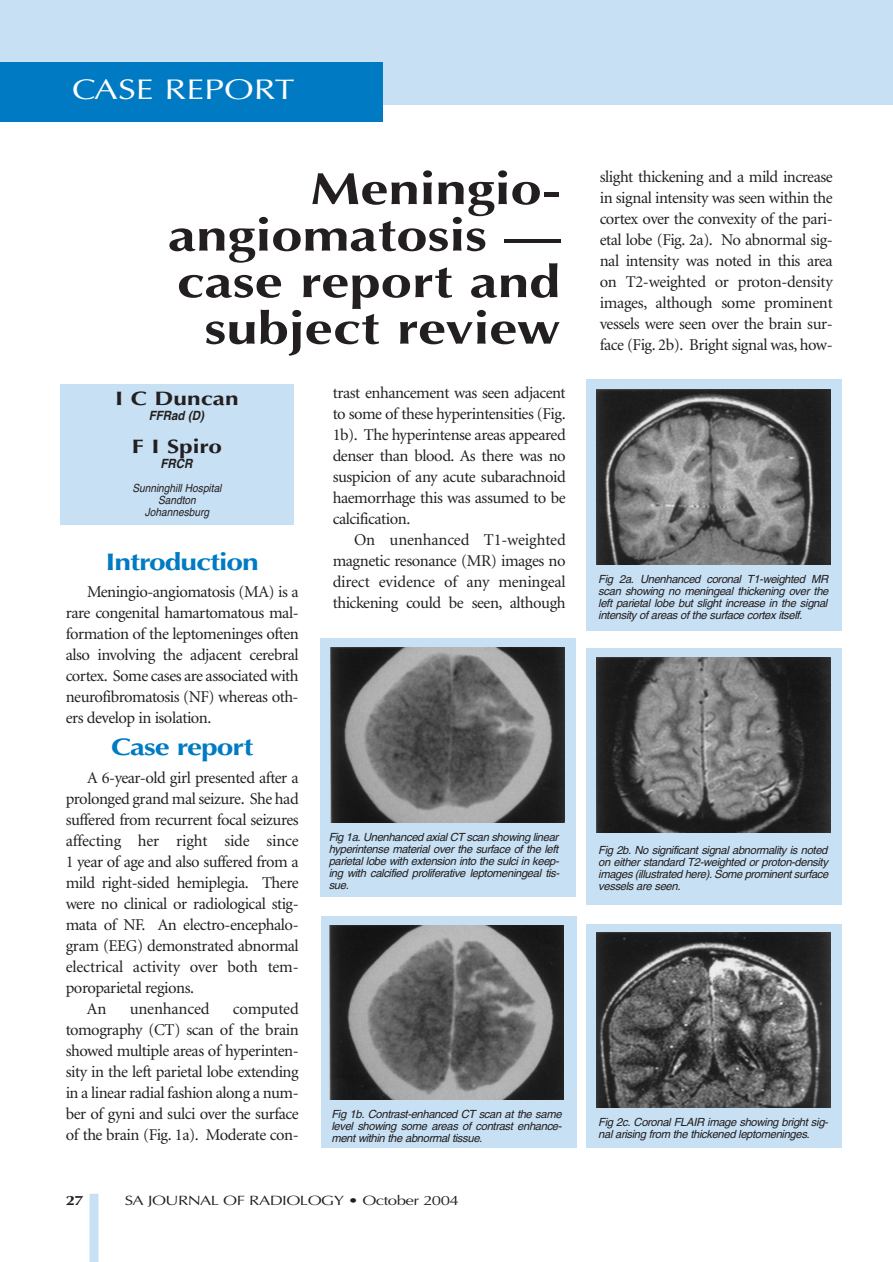
<style>
.page{position:relative;width:893px;height:1262px;background:#fff}
.page>*{position:absolute;margin:0;border:0;box-sizing:border-box;transform-origin:0 0}
.t1{font:700 45px/46.5px "Optima";color:#231f20;text-align:right;scale:1.25 1}
.t2{font:28.5px "Optima";color:#fff;scale:1.25 1}
.t3{font:700 24px "Optima";letter-spacing:-.035em;color:#007bc3;scale:1.25 1}
.t4{font:700 19.5px "Optima";color:#231f20;scale:1.25 1}
.t5{font:16.5px/21px "Minion";letter-spacing:-.03em;color:#231f20;text-align:justify}
.t6{font:16.5px "Minion";letter-spacing:-.01em;color:#231f20}
.t7{font:13.5px "Optima";letter-spacing:-.035em;color:#231f20;scale:1.25 1}
.t8{font:700 13.5px "Optima";color:#231f20;scale:1.25 1}
.t9{font:italic 700 12.75px "Helvetica";color:#231f20;scale:.9 1}
.t10{font:italic 11.25px/12px "Helvetica";letter-spacing:-.035em;color:#231f20;text-align:justify}
.t11{font:italic 11.25px/12px "Helvetica";color:#231f20;text-align:center;scale:.9 1}
</style>
<div class="page">
<div style="left:0;top:0;width:892px;height:105px;background:#c7e0f3"></div>
<div style="left:0;top:62px;width:383px;height:60px;background:#007bc3"></div>
<div style="left:89px;top:1193px;width:9px;height:69px;background:#c7e0f3"></div>
<div style="left:60px;top:384px;width:234px;height:141px;background:#c7e0f3"></div>
<div style="left:320px;top:638px;width:255px;height:258px;background:#c7e0f3"></div>
<img style="left:330px;top:648px;width:234px;height:174px">
<div style="left:586px;top:379px;width:256px;height:252px;background:#c7e0f3"></div>
<img style="left:596px;top:389px;width:234px;height:175px">
<div style="left:586px;top:648px;width:256px;height:256px;background:#c7e0f3"></div>
<img style="left:596px;top:657px;width:234px;height:176px">
<div style="left:586px;top:924px;width:256px;height:224px;background:#c7e0f3"></div>
<img style="left:596px;top:932px;width:234px;height:175px">
<div style="left:321px;top:916px;width:256px;height:232px;background:#c7e0f3"></div>
<img style="left:330px;top:925px;width:234px;height:174px">
<h2 class="t2" style="left:72px;top:77px;width:179px">CASE REPORT</h2>
<h1 class="t1" style="left:168px;top:170px;width:315px">Meningio&shy;angiomatosis — case report and subject review</h1>
<p class="t4" style="left:115px;top:391px;width:100px">I C Duncan</p>
<p class="t9" style="left:149px;top:411px;width:63px">FFRad (D)</p>
<p class="t4" style="left:132px;top:438px;width:74px">F I Spiro</p>
<p class="t9" style="left:160px;top:458px;width:37px">FRCR</p>
<p class="t11" style="left:132px;top:483px;width:101px">Sunninghill Hospital<br>Sandton<br>Johannesburg</p>
<p class="t5" style="left:333px;top:383px;width:234px">trast enhancement was seen adjacent to some of these hyperintensities (Fig.<br>1b). The hyperintense areas appeared denser than blood. As there was no suspicion of any acute subarachnoid haemorrhage this was assumed to be calcification.</p>
<p class="t5" style="left:333px;top:530px;width:234px;text-indent:21px">On unenhanced T1-weighted magnetic resonance (MR) images no direct evidence of any meningeal thickening could be seen, although</p>
<h3 class="t3" style="left:105px;top:552px;width:124px">Introduction</h3>
<p class="t5" style="left:66px;top:583px;width:234px;text-indent:21px">Meningio-angiomatosis (MA) is a rare congenital hamartomatous mal&shy;formation of the leptomeninges often also involving the adjacent cerebral cortex. Some cases are associated with neurofibromatosis (NF) whereas oth&shy;ers develop in isolation.</p>
<h3 class="t3" style="left:111px;top:737px;width:115px">Case report</h3>
<p class="t5" style="left:87px;top:768px;width:213px">A 6-year-old girl presented after a</p>
<p class="t5" style="left:66px;top:789px;width:234px">prolonged grand mal seizure. She had</p>
<p class="t5" style="left:66px;top:810px;width:234px">suffered from recurrent focal seizures</p>
<p class="t6" style="left:66px;top:833px;width:234px">affecting her right side since</p>
<p class="t5" style="left:66px;top:852px;width:234px">1 year of age and also suffered from a</p>
<p class="t5" style="left:66px;top:873px;width:234px">mild right-sided hemiplegia. There</p>
<p class="t5" style="left:66px;top:894px;width:234px">were no clinical or radiological stig-</p>
<p class="t5" style="left:66px;top:915px;width:234px">mata of NF. An electro-encephalo-</p>
<p class="t5" style="left:66px;top:936px;width:234px">gram (EEG) demonstrated abnormal</p>
<p class="t6" style="left:66px;top:959px;width:234px">electrical activity over both tem-</p>
<p class="t5" style="left:66px;top:978px;width:130px">poroparietal regions.</p>
<p class="t5" style="left:87px;top:999px;width:21px">An</p>
<p class="t6" style="left:130px;top:1001px;width:81px">unenhanced</p>
<p class="t10" style="left:328px;top:832px;width:231px">Fig 1a. Unenhanced axial CT scan showing linear hyperintense material over the surface of the left parietal lobe with extension into the sulci in keep&shy;ing with calcified proliferative leptomeningeal tis&shy;sue.</p>
<p class="t5" style="left:66px;top:999px;width:234px;text-indent:167px">computed tomography (CT) scan of the brain showed multiple areas of hyperinten&shy;sity in the left parietal lobe extending in a linear radial fashion along a num&shy;ber of gyni and sulci over the surface of the brain (Fig. 1a). Moderate con-</p>
<p class="t10" style="left:331px;top:1109px;width:232px">Fig 1b. Contrast-enhanced CT scan at the same level showing some areas of contrast enhance&shy;ment within the abnormal tissue.</p>
<p class="t8" style="left:66px;top:1195px;width:16px">27</p>
<p class="t7" style="left:125px;top:1195px;width:269px">SA JOURNAL OF RADIOLOGY • October 2004</p>
<p class="t5" style="left:599px;top:167px;width:234px">slight thickening and a mild increase in signal intensity was seen within the cortex over the convexity of the pari&shy;etal lobe (Fig. 2a). No abnormal sig&shy;nal intensity was noted in this area on T2-weighted or proton-density images, although some prominent vessels were seen over the brain sur&shy;face (Fig. 2b). Bright signal was, how-</p>
<p class="t10" style="left:598px;top:574px;width:232px">Fig 2a. Unenhanced coronal T1-weighted MR scan showing no meningeal thickening over the left parietal lobe but slight increase in the signal intensity of areas of the surface cortex itself.</p>
<p class="t10" style="left:598px;top:845px;width:232px">Fig 2b. No significant signal abnormality is noted on either standard T2-weighted or proton-density images (illustrated here). Some prominent surface vessels are seen.</p>
<p class="t10" style="left:598px;top:1117px;width:230px">Fig 2c. Coronal FLAIR image showing bright sig&shy;nal arising from the thickened leptomeninges.</p>
</div>
